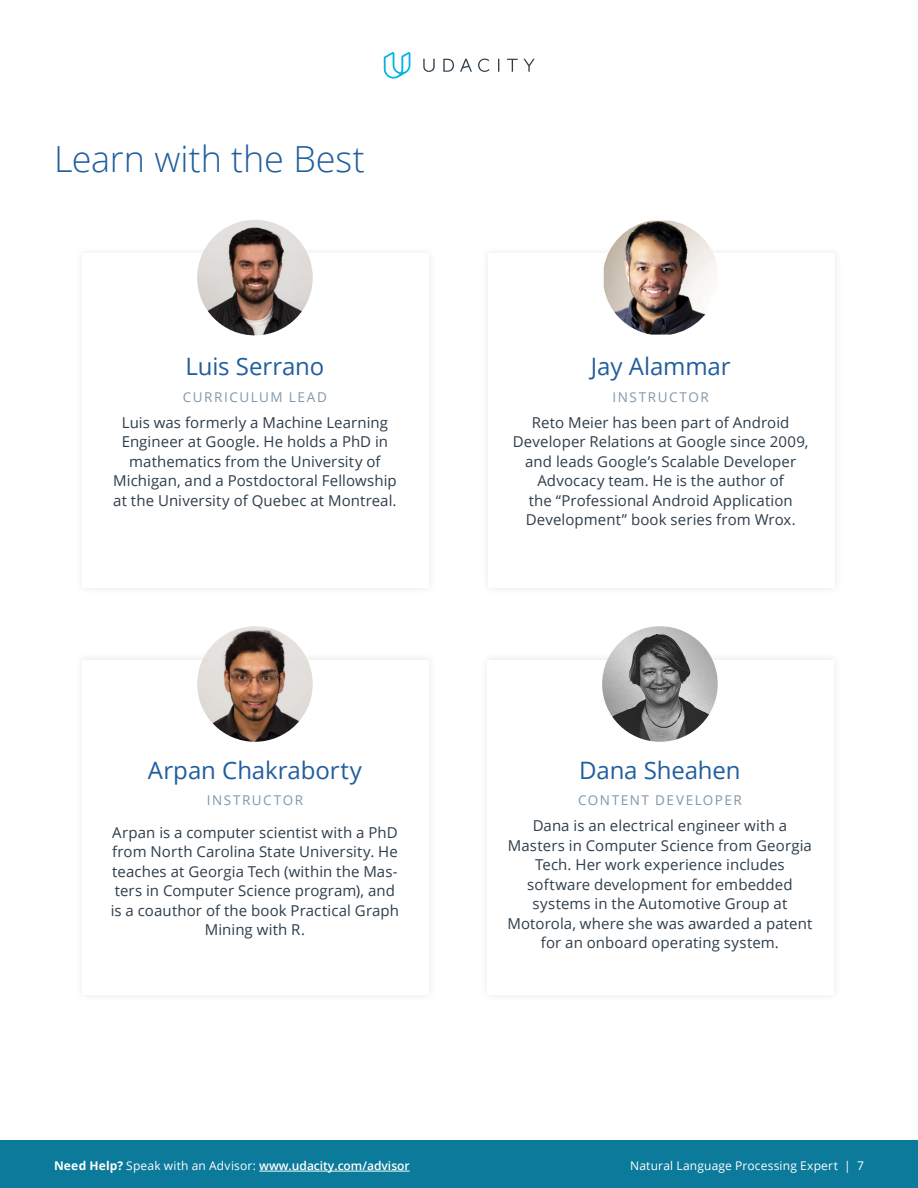
<style>
.page{position:relative;width:918px;height:1188px;background:#fff}
.page>*{position:absolute;margin:0;border:0;box-sizing:border-box;transform-origin:0 0}
.t1{font:300 36px "Open Sans";letter-spacing:-.005em;color:#215e9e}
.t2{font:24px "Open Sans";letter-spacing:-.005em;color:#215e9e}
.Body_Copy{font:15px/19.5px "Open Sans";letter-spacing:.005em;color:#2e3d49;text-align:center}
.instructor_title{font:15px/19.5px "Open Sans";letter-spacing:.005em;color:#2e3d49;text-align:center}
.instructor_title-2{font:13.5px "Open Sans";letter-spacing:.115em;color:#7f98ad}
.t3{font:600 12px "Open Sans";color:#fff}
.t4{font:12px "Open Sans";letter-spacing:.015em;color:#fff}
.s1{font-weight:700}
.s2{font-weight:400}
</style>
<div class="page">
<div style="left:0;top:1140px;width:918px;height:48px;background:#0b7a9b"></div>
<hr style="left:259px;top:1171px;width:151px;height:1px;background:#fff">
<svg style="left:384px;top:52px;width:26px;height:27px"></svg>
<svg style="left:423px;top:59px;width:112px;height:13px"></svg>
<div style="left:74px;top:245px;width:363px;height:352px;background:#fbfbfb"></div>
<div style="left:82px;top:253px;width:347px;height:335px;background:#fff"></div>
<img style="left:197px;top:220px;width:116px;height:115px;border-radius:58px">
<div style="left:480px;top:245px;width:363px;height:352px;background:#fafafa"></div>
<div style="left:488px;top:253px;width:347px;height:335px;background:#fff"></div>
<img style="left:604px;top:221px;width:113px;height:114px">
<div style="left:74px;top:651px;width:363px;height:352px;background:#fafafa"></div>
<div style="left:82px;top:660px;width:347px;height:334px;background:#fff"></div>
<img style="left:197px;top:626px;width:116px;height:116px;border-radius:58px">
<div style="left:479px;top:651px;width:363px;height:352px;background:#fafafa"></div>
<div style="left:487px;top:660px;width:347px;height:334px;background:#fff"></div>
<img style="left:602px;top:626px;width:116px;height:116px;border-radius:58px">
<p class="t1" style="left:54px;top:135px;width:312px">Learn with the Best</p>
<p class="t2" style="left:185px;top:350px;width:140px">Luis Serrano</p>
<p class="instructor_title-2" style="left:183px;top:387px;width:146px">CURRICULUM LEAD</p>
<p class="Body_Copy" style="left:113px;top:412px;width:285px">Luis was formerly a Machine Learning Engineer at Google. He holds a PhD in mathematics from the University of Michigan, and a Postdoctoral Fellowship at the University of Quebec at Montreal.</p>
<p class="t2" style="left:148px;top:753px;width:216px">Arpan Chakraborty</p>
<p class="instructor_title-2" style="left:207px;top:791px;width:98px">INSTRUCTOR</p>
<p class="instructor_title" style="left:111px;top:822px;width:290px">Arpan is a computer scientist with a PhD from North Carolina State University. He teaches at Georgia Tech (within the Mas&shy;ters in Computer Science program), and is a coauthor of the book Practical Graph Mining with R.</p>
<p class="t2" style="left:591px;top:350px;width:141px">Jay Alammar</p>
<p class="instructor_title-2" style="left:613px;top:387px;width:98px">INSTRUCTOR</p>
<p class="Body_Copy" style="left:513px;top:412px;width:297px">Reto Meier has been part of Android Developer Relations at Google since 2009, and leads Google’s Scalable Developer Advocacy team. He is the author of<br>the “Professional Android Application Development” book series from Wrox.</p>
<p class="t2" style="left:579px;top:753px;width:163px">Dana Sheahen</p>
<p class="instructor_title-2" style="left:578px;top:791px;width:165px">CONTENT DEVELOPER</p>
<p class="Body_Copy" style="left:508px;top:815px;width:306px">Dana is an electrical engineer with a Masters in Computer Science from Georgia Tech. Her work experience includes software development for embedded systems in the Automotive Group at Motorola, where she was awarded a patent for an onboard operating system.</p>
<p class="t3" style="left:54px;top:1158px;width:357px"><span class="s1">Need Help?</span> <span class="s2">Speak with an Advisor:</span> www.udacity.com/advisor</p>
<p class="t4" style="left:630px;top:1158px;width:235px">Natural Language Processing Expert | 7</p>
</div>
